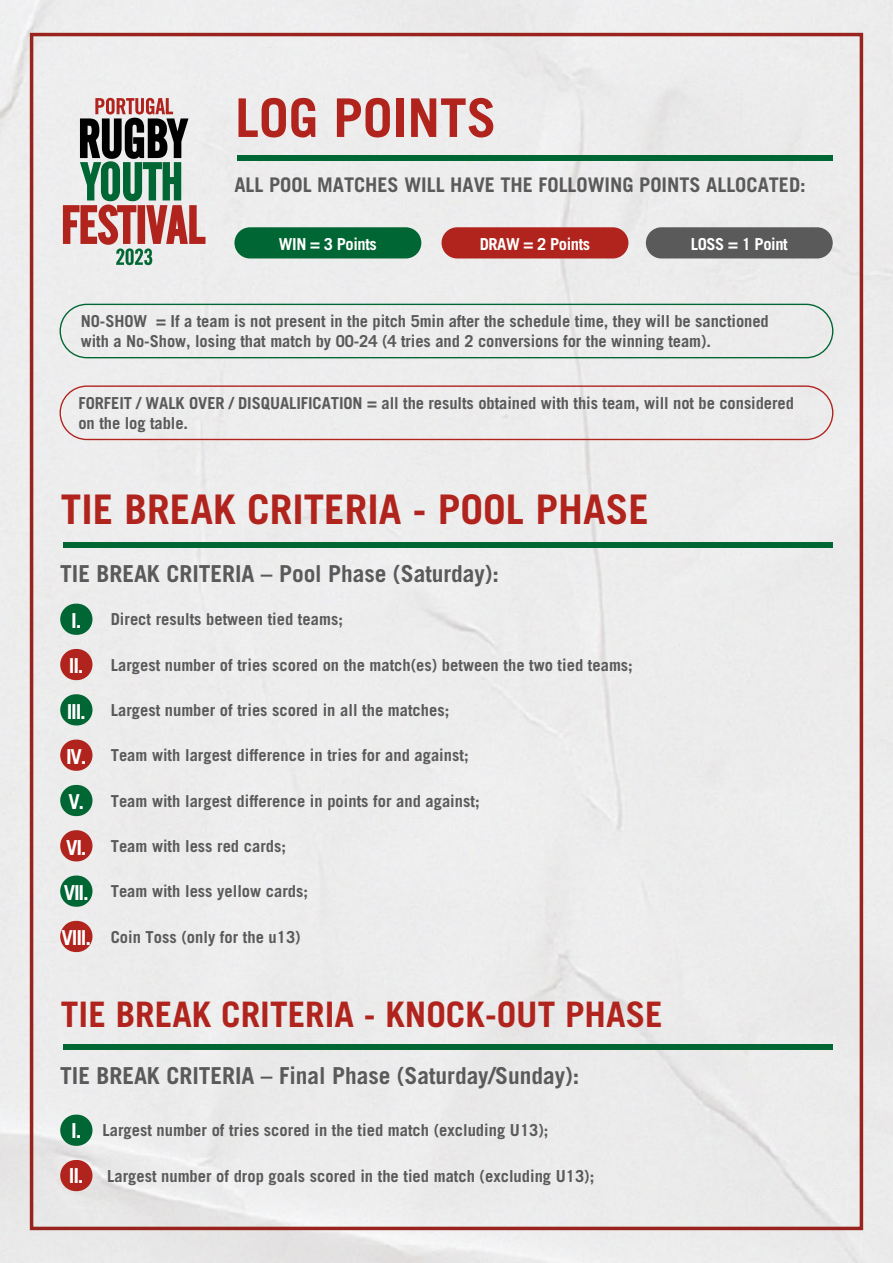
<style>
.page{position:relative;width:893px;height:1263px;background:#ececec}
.page>*{position:absolute;margin:0;border:0;box-sizing:border-box;transform-origin:0 0}
.t1{font:700 53.4px "Trade Gothic LT Std";color:#b0241d}
.t2{font:700 40.8px "Trade Gothic LT Std";color:#b0241d}
.t3{font:700 35.1px "Trade Gothic LT Std";color:#b0241d}
.t4{font:700 23.4px "Trade Gothic LT Std";color:#5a5a5a}
.t5{font:700 20.7px/45.3px "Trade Gothic LT Std";letter-spacing:-.06em;color:#fff}
.t6{font:700 20.25px "Trade Gothic LT Std";color:#5a5a5a}
.t7{font:700 16.5px/19.8px "Trade Gothic LT Std";color:#5a5a5a}
.t8{font:700 16.5px "Trade Gothic LT Std";letter-spacing:-.025em;color:#fff}
</style>
<div class="page">
<div style="left:234px;top:227px;width:187px;height:31px;background:#063;border-radius:16px"></div>
<div style="left:646px;top:227px;width:187px;height:31px;background:#5a5a5a;border-radius:16px"></div>
<div style="left:60px;top:304px;width:773px;height:54px;border:1px solid #063;border-radius:27px"></div>
<div style="left:60px;top:385px;width:773px;height:55px;border:1px solid #b0241d;border-radius:27px"></div>
<div style="left:442px;top:227px;width:186px;height:31px;background:#b0241d;border-radius:16px"></div>
<div style="left:60px;top:604px;width:32px;height:31px;background:#063;border-radius:16px"></div>
<div style="left:60px;top:649px;width:32px;height:31px;background:#b0241d;border-radius:16px"></div>
<div style="left:60px;top:694px;width:32px;height:31px;background:#063;border-radius:16px"></div>
<div style="left:60px;top:740px;width:32px;height:31px;background:#b0241d;border-radius:16px"></div>
<div style="left:60px;top:785px;width:32px;height:31px;background:#063;border-radius:16px"></div>
<div style="left:60px;top:830px;width:32px;height:31px;background:#b0241d;border-radius:16px"></div>
<div style="left:60px;top:875px;width:32px;height:32px;background:#063;border-radius:16px"></div>
<div style="left:60px;top:921px;width:32px;height:31px;background:#b0241d;border-radius:16px"></div>
<div style="left:60px;top:1115px;width:32px;height:31px;background:#063;border-radius:16px"></div>
<div style="left:60px;top:1160px;width:32px;height:31px;background:#b0241d;border-radius:16px"></div>
<div style="left:237px;top:155px;width:596px;height:5px;background:#063"></div>
<div style="left:63px;top:542px;width:770px;height:5px;background:#063"></div>
<div style="left:63px;top:1044px;width:770px;height:5px;background:#063"></div>
<svg style="left:63px;top:98px;width:142px;height:167px"></svg>
<div style="left:30px;top:33px;width:833px;height:1197px;border:4px solid #98241d"></div>
<h1 class="t1" style="left:235px;top:85px;width:263px">LOG POINTS</h1>
<p class="t6" style="left:234px;top:172px;width:573px">ALL POOL MATCHES WILL HAVE THE FOLLOWING POINTS ALLOCATED:</p>
<p class="t8" style="left:279px;top:234px;width:99px">WIN = 3 Points</p>
<p class="t8" style="left:480px;top:234px;width:112px">DRAW = 2 Points</p>
<p class="t8" style="left:691px;top:234px;width:99px">LOSS = 1 Point</p>
<p class="t7" style="left:81px;top:311px;width:690px">NO-SHOW = If a team is not present in the pitch 5min after the schedule time, they will be sanctioned with a No-Show, losing that match by 00-24 (4 tries and 2 conversions for the winning team).</p>
<p class="t7" style="left:78px;top:393px;width:717px">FORFEIT / WALK OVER / DISQUALIFICATION = all the results obtained with this team, will not be considered on the log table.</p>
<h2 class="t2" style="left:61px;top:484px;width:589px">TIE BREAK CRITERIA - POOL PHASE</h2>
<h3 class="t4" style="left:60px;top:559px;width:440px">TIE BREAK CRITERIA – Pool Phase (Saturday):</h3>
<p class="t5" style="left:71px;top:598px;width:12px">I.</p>
<p class="t5" style="left:69px;top:643px;width:16px">II.</p>
<p class="t5" style="left:67px;top:688px;width:21px">III.</p>
<p class="t5" style="left:66px;top:733px;width:22px">IV.</p>
<p class="t5" style="left:68px;top:779px;width:17px">V.</p>
<p class="t5" style="left:66px;top:824px;width:22px">VI.</p>
<p class="t5" style="left:64px;top:869px;width:26px">VII.</p>
<p class="t5" style="left:62px;top:915px;width:31px">VIII.</p>
<p class="t7" style="left:111px;top:609px;width:234px">Direct results between tied teams;</p>
<p class="t7" style="left:111px;top:655px;width:524px">Largest number of tries scored on the match(es) between the two tied teams;</p>
<p class="t7" style="left:111px;top:700px;width:340px">Largest number of tries scored in all the matches;</p>
<p class="t7" style="left:111px;top:745px;width:359px">Team with largest difference in tries for and against;</p>
<p class="t7" style="left:111px;top:791px;width:370px">Team with largest difference in points for and against;</p>
<p class="t7" style="left:111px;top:836px;width:177px">Team with less red cards;</p>
<p class="t7" style="left:111px;top:881px;width:199px">Team with less yellow cards;</p>
<p class="t7" style="left:111px;top:927px;width:191px">Coin Toss (only for the u13)</p>
<h3 class="t3" style="left:61px;top:993px;width:603px">TIE BREAK CRITERIA - KNOCK-OUT PHASE</h3>
<h3 class="t4" style="left:60px;top:1061px;width:521px">TIE BREAK CRITERIA – Final Phase (Saturday/Sunday):</h3>
<p class="t7" style="left:102px;top:1120px;width:447px">Largest number of tries scored in the tied match (excluding U13);</p>
<p class="t7" style="left:107px;top:1166px;width:489px">Largest number of drop goals scored in the tied match (excluding U13);</p>
<p class="t5" style="left:69px;top:1107px;width:16px">I.<br>II.</p>
</div>
